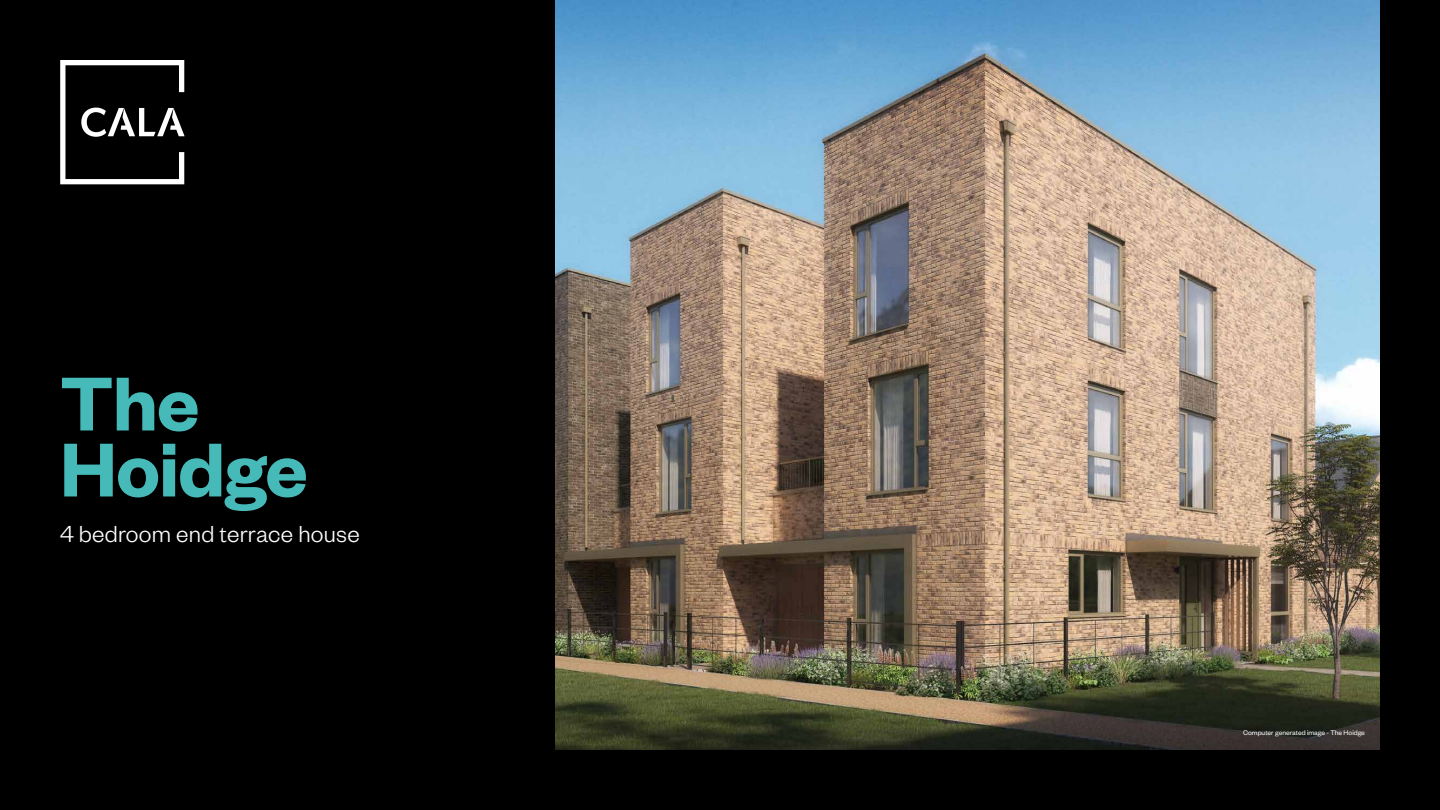
<style>
.page{position:relative;width:1440px;height:810px;background:#000}
.page>*{position:absolute;margin:0;border:0;box-sizing:border-box;transform-origin:0 0}
.t1{font:600 83.78px/66px "Founders Grotesk";letter-spacing:-.01em;color:#46b9b9}
.t2{font:300 25.5px "Founders Grotesk";letter-spacing:.01em;color:#fff}
.t3{font:7.5px "Founders Grotesk";color:#fff}
</style>
<div class="page">
<img style="left:555px;top:0;width:825px;height:750px">
<svg style="left:60px;top:60px;width:125px;height:124px"></svg>
<h1 class="t1" style="left:60px;top:367px;width:249px">The<br>Hoidge</h1>
<h2 class="t2" style="left:60px;top:519px;width:301px">4 bedroom end terrace house</h2>
<p class="t3" style="left:1243px;top:728px;width:123px">Computer generated image - The Hoidge</p>
</div>
